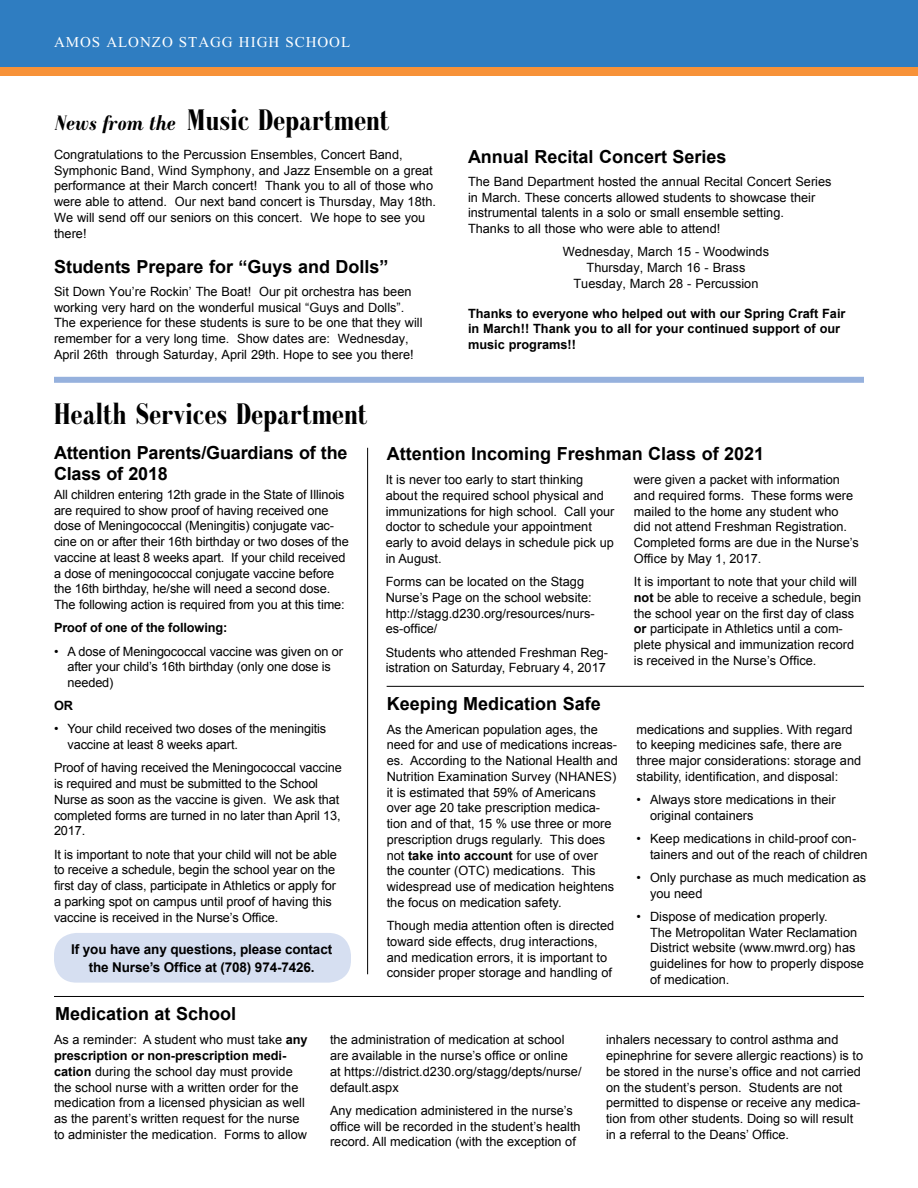
<style>
.page{position:relative;width:918px;height:1188px;background:#fff}
.page>*{position:absolute;margin:0;border:0;box-sizing:border-box;transform-origin:0 0}
.t1{font:700 30px "Galileo FLF";color:#000}
.t2{font:700 18px/21px "Arial";color:#000}
.t3{font:15px "Times New Roman";letter-spacing:.065em;color:#fff}
.t4{font:700 13.5px/18px "Arial";letter-spacing:-.01em;color:#000;text-align:center}
.t5{font:12.75px/15.8px "Arial";color:#000}
.t6{font:700 12.75px/15.8px "Arial";color:#000}
.s1{font-style:italic;font-size:21px}
.s2{font-weight:700}
</style>
<div class="page">
<div style="left:0;top:0;width:918px;height:68px;background:#2f7dc1"></div>
<div style="left:0;top:68px;width:918px;height:8px;background:#f79239"></div>
<div style="left:54px;top:377px;width:810px;height:6px;background:#96b1dd"></div>
<hr style="left:367px;top:448px;width:1px;height:526px;background:#000">
<hr style="left:387px;top:686px;width:477px;height:1px;background:#000">
<div style="left:54px;top:933px;width:297px;height:50px;background:#d6dff1;border-radius:22px"></div>
<hr style="left:54px;top:996px;width:810px;height:1px;background:#000">
<p class="t3" style="left:54px;top:34px;width:298px">AMOS ALONZO STAGG HIGH SCHOOL</p>
<h1 class="t1" style="left:54px;top:105px;width:337px"><span class="s1">News from the</span> Music Department</h1>
<p class="t5" style="left:54px;top:147px;width:384px">Congratulations to the Percussion Ensembles, Concert Band, Symphonic Band, Wind Symphony, and Jazz Ensemble on a great performance at their March concert! Thank you to all of those who were able to attend. Our next band concert is Thursday, May 18th.<br>We will send off our seniors on this concert. We hope to see you there!</p>
<h2 class="t2" style="left:54px;top:257px;width:336px">Students Prepare for “Guys and Dolls”</h2>
<p class="t5" style="left:54px;top:284px;width:370px">Sit Down You’re Rockin’ The Boat! Our pit orchestra has been working very hard on the wonderful musical “Guys and Dolls”.<br>The experience for these students is sure to be one that they will remember for a very long time. Show dates are: Wednesday, April 26th through Saturday, April 29th. Hope to see you there!</p>
<h1 class="t1" style="left:54px;top:399px;width:315px">Health Services Department</h1>
<h2 class="t2" style="left:468px;top:146px;width:260px">Annual Recital Concert Series</h2>
<p class="t5" style="left:468px;top:174px;width:365px">The Band Department hosted the annual Recital Concert Series in March. These concerts allowed students to showcase their instrumental talents in a solo or small ensemble setting.<br>Thanks to all those who were able to attend!</p>
<p class="t5" style="left:563px;top:244px;width:208px;text-align:center">Wednesday, March 15 - Woodwinds<br>Thursday, March 16 - Brass<br>Tuesday, March 28 - Percussion</p>
<p class="t6" style="left:468px;top:306px;width:379px">Thanks to everyone who helped out with our Spring Craft Fair in March!! Thank you to all for your continued support of our music programs!!</p>
<h2 class="t2" style="left:54px;top:443px;width:295px">Attention Parents/Guardians of the<br>Class of 2018</h2>
<p class="t5" style="left:54px;top:487px;width:296px">All children entering 12th grade in the State of Illinois are required to show proof of having received one dose of Meningococcal (Meningitis) conjugate vac&shy;cine on or after their 16th birthday or two doses of the vaccine at least 8 weeks apart. If your child received a dose of meningococcal conjugate vaccine before the 16th birthday, he/she will need a second dose.<br>The following action is required from you at this time:</p>
<p class="t6" style="left:54px;top:620px;width:175px">Proof of one of the following:</p>
<p class="t5" style="left:68px;top:643px;width:277px;text-indent:-14px">• A dose of Meningococcal vaccine was given on or after your child’s 16th birthday (only one dose is needed)</p>
<p class="t6" style="left:54px;top:698px;width:20px">OR</p>
<p class="t5" style="left:68px;top:721px;width:260px;text-indent:-14px">• Your child received two doses of the meningitis vaccine at least 8 weeks apart.</p>
<p class="t5" style="left:54px;top:760px;width:289px">Proof of having received the Meningococcal vaccine is required and must be submitted to the School Nurse as soon as the vaccine is given. We ask that completed forms are turned in no later than April 13, 2017.</p>
<p class="t5" style="left:54px;top:846px;width:284px">It is important to note that your child will not be able to receive a schedule, begin the school year on the first day of class, participate in Athletics or apply for a parking spot on campus until proof of having this vaccine is received in the Nurse’s Office.</p>
<p class="t4" style="left:71px;top:940px;width:262px">If you have any questions, please contact the Nurse’s Office at (708) 974-7426.</p>
<h2 class="t2" style="left:55px;top:1004px;width:183px">Medication at School</h2>
<h2 class="t2" style="left:387px;top:443px;width:379px">Attention Incoming Freshman Class of 2021</h2>
<p class="t5" style="left:386px;top:472px;width:230px">It is never too early to start thinking about the required school physical and immunizations for high school. Call your doctor to schedule your appointment early to avoid delays in schedule pick up in August.</p>
<p class="t5" style="left:386px;top:574px;width:211px">Forms can be located on the Stagg<br>Nurse’s Page on the school website: http://stagg.d230.org/resources/nurs&shy;es-office/</p>
<p class="t5" style="left:386px;top:644px;width:224px">Students who attended Freshman Reg&shy;istration on Saturday, February 4, 2017</p>
<h2 class="t2" style="left:387px;top:694px;width:216px">Keeping Medication Safe</h2>
<p class="t5" style="left:387px;top:721px;width:233px">As the American population ages, the need for and use of medications increas&shy;es. According to the National Health and Nutrition Examination Survey (NHANES) it is estimated that 59% of Americans over age 20 take prescription medica&shy;tion and of that, 15 % use three or more prescription drugs regularly. This does not <span class="s2">take into account</span> for use of over the counter (OTC) medications. This widespread use of medication heightens the focus on medication safety.</p>
<p class="t5" style="left:387px;top:918px;width:229px">Though media attention often is directed toward side effects, drug interactions, and medication errors, it is important to consider proper storage and handling of</p>
<p class="t5" style="left:634px;top:472px;width:227px">were given a packet with information and required forms. These forms were mailed to the home any student who<br>did not attend Freshman Registration.<br>Completed forms are due in the Nurse’s Office by May 1, 2017.</p>
<p class="t5" style="left:634px;top:574px;width:229px">It is important to note that your child will <span class="s2">not</span> be able to receive a schedule, begin the school year on the first day of class <span class="s2">or</span> participate in Athletics until a com&shy;plete physical and immunization record is received in the Nurse’s Office.</p>
<p class="t5" style="left:637px;top:721px;width:226px">medications and supplies. With regard to keeping medicines safe, there are three major considerations: storage and stability, identification, and disposal:</p>
<p class="t5" style="left:650px;top:792px;width:187px;text-indent:-14px">• Always store medications in their original containers</p>
<p class="t5" style="left:650px;top:831px;width:219px;text-indent:-14px">• Keep medications in child-proof con&shy;tainers and out of the reach of children</p>
<p class="t5" style="left:650px;top:870px;width:218px;text-indent:-14px">• Only purchase as much medication as you need</p>
<p class="t5" style="left:650px;top:909px;width:216px;text-indent:-14px">• Dispose of medication properly.<br>The Metropolitan Water Reclamation<br>District website (www.mwrd.org) has guidelines for how to properly dispose of medication.</p>
<p class="t5" style="left:54px;top:1032px;width:255px">As a reminder: A student who must take <span class="s2">any prescription or non-prescription medi&shy;cation</span> during the school day must provide the school nurse with a written order for the medication from a licensed physician as well as the parent’s written request for the nurse to administer the medication. Forms to allow</p>
<p class="t5" style="left:330px;top:1032px;width:253px">the administration of medication at school are available in the nurse’s office or online at https://district.d230.org/stagg/depts/nurse/ default.aspx</p>
<p class="t5" style="left:330px;top:1103px;width:252px">Any medication administered in the nurse’s office will be recorded in the student’s health record. All medication (with the exception of</p>
<p class="t5" style="left:606px;top:1032px;width:259px">inhalers necessary to control asthma and epinephrine for severe allergic reactions) is to be stored in the nurse’s office and not carried on the student’s person. Students are not permitted to dispense or receive any medica&shy;tion from other students. Doing so will result in a referral to the Deans’ Office.</p>
</div>
